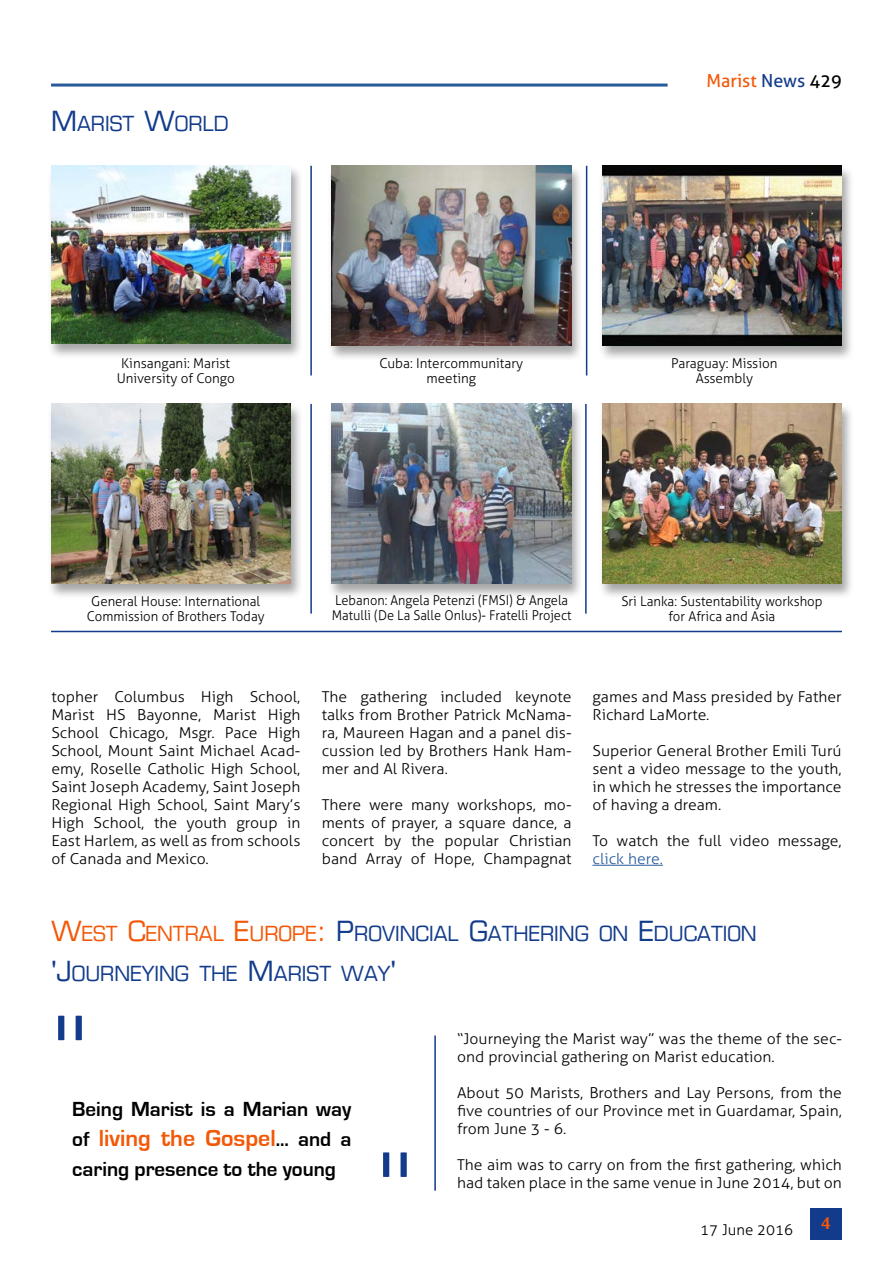
<style>
.page{position:relative;width:893px;height:1263px;background:#fff}
.page>*{position:absolute;margin:0;border:0;box-sizing:border-box;transform-origin:0 0}
.t1{font:300 90px "Aller";color:#123b8b}
.t2{font:700 24px "Eurostile";color:#f45706}
.t3{font:700 21px "Eurostile";color:#000}
.t4{font:20.25px/39.8px "Eurostile";color:#123b8b}
.t5{font:18px "Aller";color:#f45706}
.t6{font:700 18px "Novarese IT Cby BT";color:#f45706}
.t7{font:300 15px/18px "Aller";color:#000;text-align:justify;scale:1.05 1}
.t8{font:300 15px "Aller";color:#000}
.t9{font:300 15px "Aller";color:#275b9b;scale:1.05 1}
.t10{font:300 13.5px/15px "Aller";color:#000;text-align:center}
.t11{font:300 13.5px/15px "Aller";color:#000;scale:.95 1}
.s1{font-size:27px}
.s2{color:#123b8b}
.s3{color:#000}
.s4{font-size:27px;color:#f45706}
.s5{color:#f45706}
.s6{font-size:21px;color:#000}
</style>
<div class="page">
<hr style="left:51px;top:84px;width:617px;height:3px;background:#275b9b">
<div style="left:810px;top:1208px;width:32px;height:31px;background:#123b8b"></div>
<div style="left:598px;top:164px;width:257px;height:198px;background:#000;opacity:.35"></div>
<img style="left:602px;top:166px;width:240px;height:180px">
<div style="left:327px;top:164px;width:257px;height:198px;background:#000;opacity:.35"></div>
<img style="left:331px;top:166px;width:240px;height:180px">
<div style="left:47px;top:164px;width:257px;height:195px;background:#000;opacity:.35"></div>
<img style="left:51px;top:166px;width:240px;height:177px">
<div style="left:598px;top:403px;width:257px;height:197px;background:#000;opacity:.35"></div>
<img style="left:602px;top:404px;width:240px;height:180px">
<div style="left:327px;top:403px;width:257px;height:197px;background:#000;opacity:.35"></div>
<img style="left:331px;top:404px;width:240px;height:180px">
<div style="left:47px;top:403px;width:257px;height:197px;background:#000;opacity:.35"></div>
<img style="left:51px;top:404px;width:240px;height:180px">
<hr style="left:310px;top:166px;width:2px;height:209px;background:#123b8b">
<hr style="left:586px;top:166px;width:1px;height:209px;background:#123b8b">
<hr style="left:310px;top:404px;width:2px;height:210px;background:#123b8b">
<hr style="left:585px;top:404px;width:2px;height:210px;background:#123b8b">
<hr style="left:51px;top:631px;width:791px;height:1px;background:#123b8b">
<hr style="left:434px;top:1035px;width:2px;height:156px;background:#123b8b">
<hr style="left:592px;top:865px;width:71px;height:1px;background:#275b9b">
<h3 class="t4" style="left:51px;top:104px;width:179px"><span class="s1">M</span> ARIST <span class="s1">W</span>ORLD</h3>
<p class="t5" style="left:706px;top:69px;width:137px">Marist <span class="s2">News</span> <span class="s3">429</span></p>
<p class="t10" style="left:117px;top:355px;width:120px">Kinsangani: Marist<br>University of Congo</p>
<p class="t10" style="left:379px;top:355px;width:145px">Cuba: Intercommunitary meeting</p>
<p class="t10" style="left:671px;top:355px;width:108px">Paraguay: Mission<br>Assembly</p>
<p class="t10" style="left:87px;top:593px;width:179px">General House: International<br>Commission of Brothers Today</p>
<p class="t11" style="left:332px;top:593px;width:254px">Lebanon: Angela Petenzi (FMSI) &amp; Angela<br>Matulli (De La Salle Onlus)- Fratelli Project</p>
<p class="t10" style="left:621px;top:593px;width:203px">Sri Lanka: Sustentability workshop for Africa and Asia</p>
<p class="t7" style="left:51px;top:688px;width:239px">topher Columbus High School, Marist HS Bayonne, Marist High School Chicago, Msgr. Pace High School, Mount Saint Michael Acad&shy;emy, Roselle Catholic High School, Saint Joseph Academy, Saint Joseph Regional High School, Saint Mary’s High School, the youth group in East Harlem, as well as from schools of Canada and Mexico.</p>
<p class="t7" style="left:322px;top:688px;width:239px">The gathering included keynote talks from Brother Patrick McNama&shy;ra, Maureen Hagan and a panel dis&shy;cussion led by Brothers Hank Ham&shy;mer and Al Rivera.</p>
<p class="t7" style="left:322px;top:796px;width:239px">There were many workshops, mo&shy;ments of prayer, a square dance, a concert by the popular Christian band Array of Hope, Champagnat</p>
<p class="t7" style="left:592px;top:688px;width:239px">games and Mass presided by Father<br>Richard LaMorte.</p>
<p class="t7" style="left:592px;top:742px;width:239px">Superior General Brother Emili Turú sent a video message to the youth, in which he stresses the importance of having a dream.</p>
<p class="t7" style="left:592px;top:832px;width:239px">To watch the full video message,</p>
<p class="t9" style="left:592px;top:850px;width:69px">click here.</p>
<h3 class="t4" style="left:51px;top:914px;width:707px"><span class="s4">W</span><span class="s5">EST</span> <span class="s4">C</span><span class="s5">ENTRAL</span> <span class="s4">E</span><span class="s5">UROPE</span><span class="s4">:</span> <span class="s1">P</span>ROVINCIAL <span class="s1">G</span>ATHERING ON <span class="s1">E</span>DUCATION <span class="s1">'J</span>OURNEYING THE <span class="s1">M</span>ARIST WAY<span class="s1">'</span></h3>
<h1 class="t1" style="left:51px;top:994px;width:39px">"</h1>
<h3 class="t3" style="left:72px;top:1098px;width:281px">Being Marist is a Marian way</h3>
<h2 class="t2" style="left:72px;top:1125px;width:281px"><span class="s6">of</span> living the Gospel<span class="s6">... and a</span></h2>
<h3 class="t3" style="left:72px;top:1158px;width:265px">caring presence to the young</h3>
<h1 class="t1" style="left:376px;top:1131px;width:39px">"</h1>
<p class="t7" style="left:457px;top:1030px;width:368px">“Journeying the Marist way” was the theme of the sec&shy;ond provincial gathering on Marist education.</p>
<p class="t7" style="left:457px;top:1084px;width:368px">About 50 Marists, Brothers and Lay Persons, from the five countries of our Province met in Guardamar, Spain, from June 3 - 6.</p>
<p class="t7" style="left:457px;top:1156px;width:368px">The aim was to carry on from the first gathering, which had taken place in the same venue in June 2014, but on</p>
<p class="t8" style="left:700px;top:1220px;width:94px">17 June 2016</p>
<p class="t6" style="left:821px;top:1212px;width:12px">4</p>
</div>
